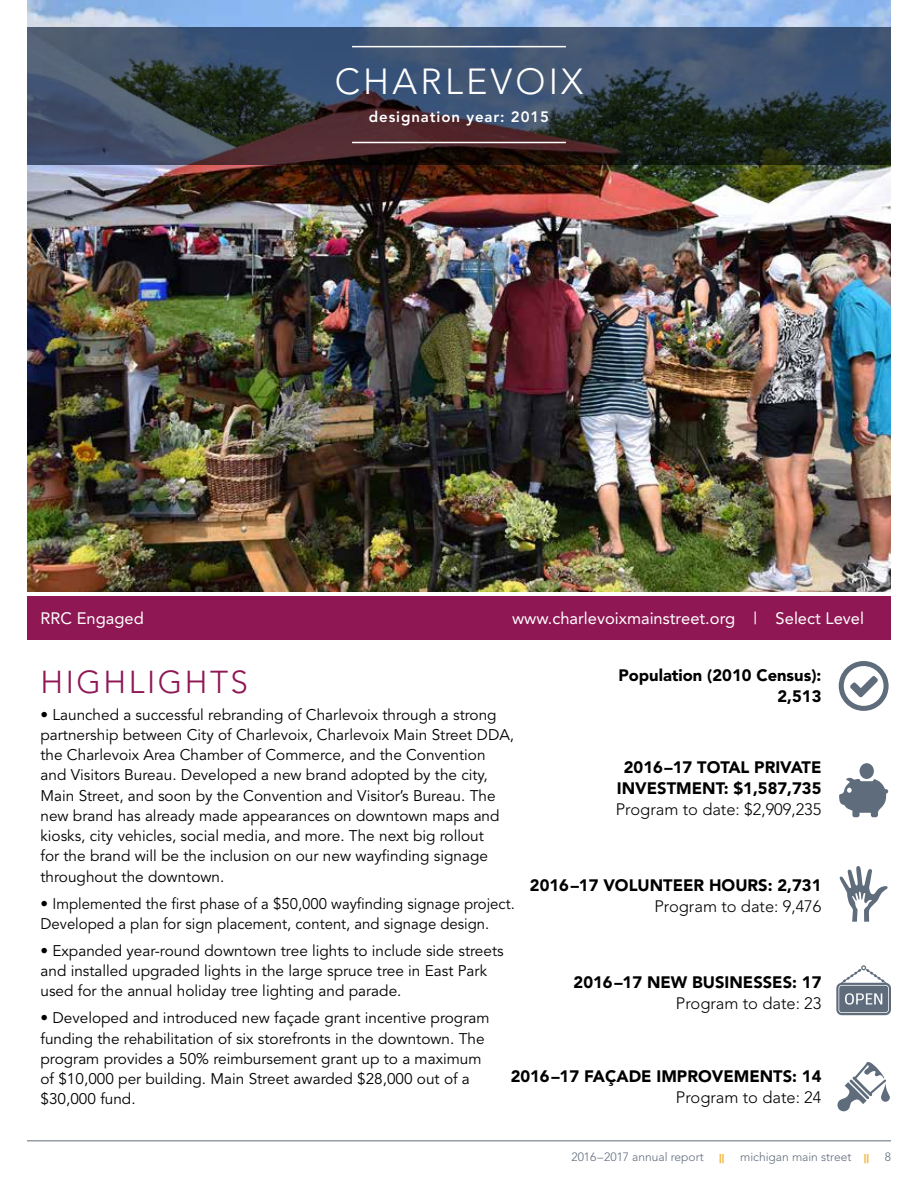
<style>
.page{position:relative;width:918px;height:1188px;background:#fff}
.page>*{position:absolute;margin:0;border:0;box-sizing:border-box;transform-origin:0 0}
.t1{font:300 36px "Avenir";letter-spacing:.09em;color:#fff}
.t2{font:300 31.5px "Avenir";letter-spacing:.08em;color:#8f1754}
.t3{font:900 16.5px/21px "Avenir";color:#000;text-align:center}
.t4{font:300 16.5px "Avenir";color:#000}
.t5{font:16.5px "Avenir";color:#fff}
.t6{font:15.3px/20.2px "Avenir";color:#000}
.t7{font:800 15px "Avenir";letter-spacing:.06em;color:#fff}
.t8{font:300 12px "Avenir";color:#5f6c7c}
.t9{font:900 12px "Avenir";color:#f3bc48}
.s1{font-weight:900;color:#f3bc48}
</style>
<div class="page">
<img style="left:27px;top:0;width:864px;height:592px">
<svg style="left:839px;top:661px;width:50px;height:50px"></svg>
<svg style="left:839px;top:866px;width:49px;height:56px"></svg>
<svg style="left:836px;top:965px;width:55px;height:50px"></svg>
<svg style="left:27px;top:27px;width:864px;height:137px;background:#384252"></svg>
<svg style="left:839px;top:763px;width:49px;height:54px"></svg>
<svg style="left:837px;top:1062px;width:53px;height:50px"></svg>
<hr style="left:27px;top:1140px;width:864px;height:1px;background:#5f6c7c">
<hr style="left:352px;top:142px;width:214px;height:1px;background:#fff">
<hr style="left:352px;top:46px;width:214px;height:1px;background:#fff">
<div style="left:27px;top:596px;width:864px;height:44px;background:#8f1754"></div>
<h1 class="t1" style="left:335px;top:60px;width:250px">CHARLEVOIX</h1>
<p class="t7" style="left:369px;top:108px;width:182px">designation year: 2015</p>
<p class="t5" style="left:40px;top:608px;width:105px">RRC Engaged</p>
<p class="t5" style="left:512px;top:608px;width:353px">www.charlevoixmainstreet.org | Select Level</p>
<p class="t3" style="left:618px;top:665px;width:205px;text-align:right">Population (2010 Census):<br>2,513</p>
<h2 class="t2" style="left:40px;top:663px;width:209px">HIGHLIGHTS</h2>
<p class="t6" style="left:40px;top:705px;width:475px">• Launched a successful rebranding of Charlevoix through a strong partnership between City of Charlevoix, Charlevoix Main Street DDA, the Charlevoix Area Chamber of Commerce, and the Convention and Visitors Bureau. Developed a new brand adopted by the city, Main Street, and soon by the Convention and Visitor’s Bureau. The new brand has already made appearances on downtown maps and kiosks, city vehicles, social media, and more. The next big rollout<br>for the brand will be the inclusion on our new wayfinding signage throughout the downtown.</p>
<p class="t6" style="left:40px;top:894px;width:476px">• Implemented the first phase of a $50,000 wayfinding signage project.<br>Developed a plan for sign placement, content, and signage design.</p>
<p class="t6" style="left:40px;top:941px;width:465px">• Expanded year-round downtown tree lights to include side streets and installed upgraded lights in the large spruce tree in East Park used for the annual holiday tree lighting and parade.</p>
<p class="t6" style="left:40px;top:1008px;width:451px">• Developed and introduced new façade grant incentive program funding the rehabilitation of six storefronts in the downtown. The program provides a 50% reimbursement grant up to a maximum of $10,000 per building. Main Street awarded $28,000 out of a $30,000 fund.</p>
<p class="t3" style="left:617px;top:757px;width:206px">2016–17 TOTAL PRIVATE<br>INVESTMENT: $1,587,735</p>
<p class="t4" style="left:616px;top:800px;width:207px">Program to date: $2,909,235</p>
<p class="t3" style="left:530px;top:875px;width:293px">2016–17 VOLUNTEER HOURS: 2,731</p>
<p class="t4" style="left:654px;top:897px;width:169px">Program to date: 9,476</p>
<p class="t3" style="left:574px;top:971px;width:249px">2016–17 NEW BUSINESSES: 17</p>
<p class="t4" style="left:676px;top:993px;width:147px">Program to date: 23</p>
<p class="t3" style="left:511px;top:1066px;width:312px">2016–17 FAÇADE IMPROVEMENTS: 14</p>
<p class="t4" style="left:676px;top:1088px;width:147px">Program to date: 24</p>
<p class="t8" style="left:571px;top:1150px;width:134px">2016–2017 annual report</p>
<p class="t9" style="left:719px;top:1151px;width:7px">||</p>
<p class="t8" style="left:740px;top:1150px;width:130px">michigan main street <span class="s1">||</span></p>
<p class="t8" style="left:885px;top:1150px;width:8px">8</p>
</div>
